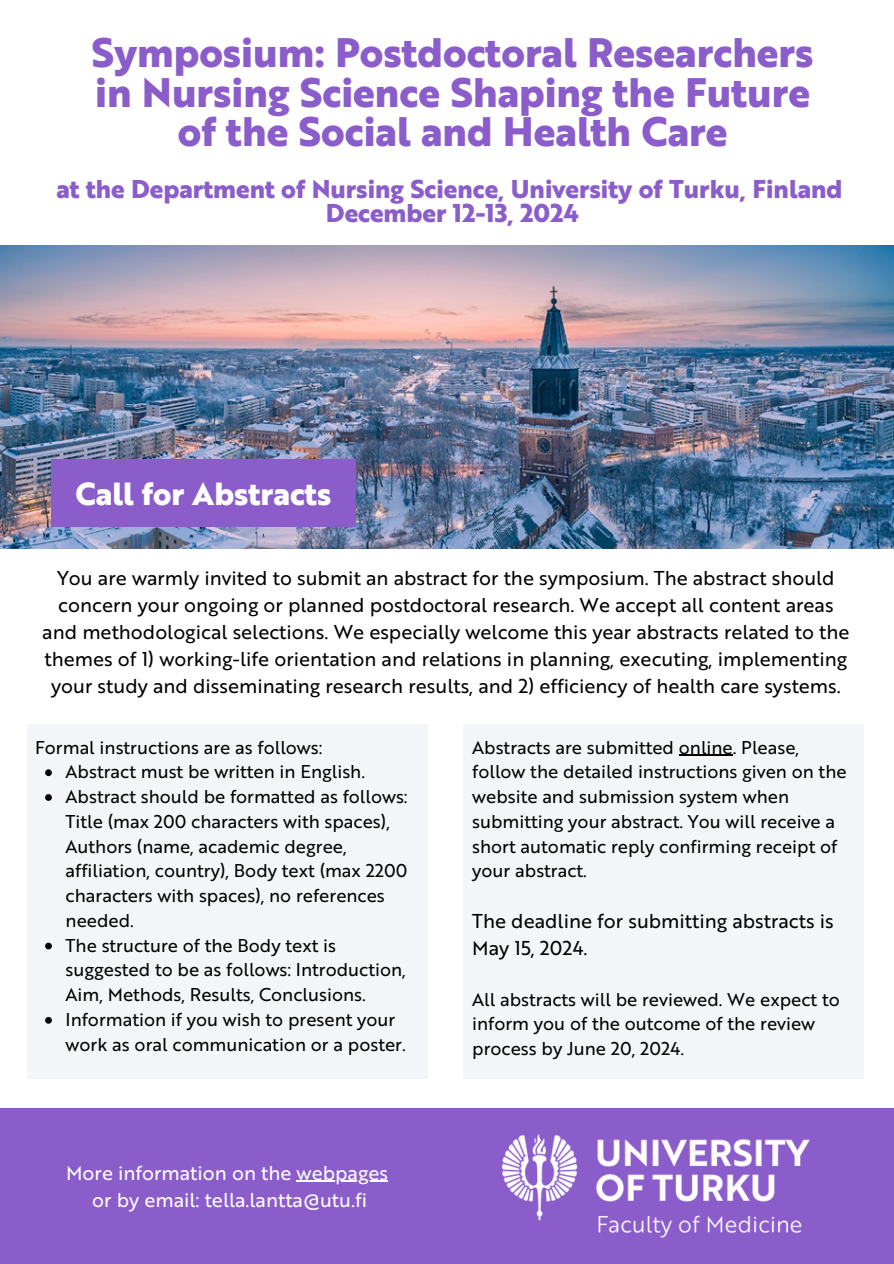
<style>
.page{position:relative;width:894px;height:1264px;background:#fff}
.page>*{position:absolute;margin:0;border:0;box-sizing:border-box;transform-origin:0 0}
.t1{font:700 40.05px/39.3px "Brother 1816 Extra";color:#8b5dcb;text-align:center}
.t2{font:700 31.05px "Brother 1816 Extra";color:#fff}
.t3{font:700 25.05px/24.8px "Brother 1816 Extra";color:#8b5dcb;text-align:center}
.t4{font:19.5px/27px "Brother 1816 Regular";color:#000;text-align:center}
.t5{font:19.5px "Brother 1816 Regular";color:#fff}
.t6{font:18px/24.8px "Brother 1816 Regular";color:#000}
</style>
<div class="page">
<div style="left:0;top:1107px;width:893px;height:156px;background:#8b5dcb"></div>
<img style="left:0;top:246px;width:893px;height:302px">
<div style="left:51px;top:459px;width:304px;height:67px;background:#8b5dcb"></div>
<div style="left:27px;top:724px;width:400px;height:355px;background:#f3f5f8"></div>
<div style="left:463px;top:724px;width:400px;height:355px;background:#f3f5f8"></div>
<img style="left:501px;top:1134px;width:309px;height:104px">
<svg style="left:45px;top:769px;width:7px;height:7px"></svg>
<svg style="left:45px;top:794px;width:7px;height:6px"></svg>
<svg style="left:45px;top:942px;width:7px;height:7px"></svg>
<svg style="left:45px;top:1017px;width:7px;height:6px"></svg>
<hr style="left:678px;top:754px;width:54px;height:1px;background:#000">
<hr style="left:296px;top:1180px;width:92px;height:1px;background:#fff">
<h2 class="t1" style="left:92px;top:31px;width:723px">Symposium: Postdoctoral Researchers in Nursing Science Shaping the Future of the Social and Health Care</h2>
<p class="t3" style="left:56px;top:175px;width:787px">at the Department of Nursing Science, University of Turku, Finland<br>December 12-13, 2024</p>
<p class="t2" style="left:75px;top:471px;width:257px">Call for Abstracts</p>
<p class="t4" style="left:42px;top:562px;width:808px">You are warmly invited to submit an abstract for the symposium. The abstract should concern your ongoing or planned postdoctoral research. We accept all content areas and methodological selections. We especially welcome this year abstracts related to the themes of 1) working-life orientation and relations in planning, executing, implementing your study and disseminating research results, and 2) efficiency of health care systems.</p>
<p class="t6" style="left:35px;top:733px;width:289px">Formal instructions are as follows:</p>
<p class="t6" style="left:66px;top:758px;width:301px">Abstract must be written in English.</p>
<p class="t6" style="left:66px;top:783px;width:343px">Abstract should be formatted as follows:<br>Title (max 200 characters with spaces), Authors (name, academic degree, affiliation, country), Body text (max 2200 characters with spaces), no references needed.</p>
<p class="t6" style="left:66px;top:931px;width:342px">The structure of the Body text is suggested to be as follows: Introduction,<br>Aim, Methods, Results, Conclusions.</p>
<p class="t6" style="left:66px;top:1005px;width:341px">Information if you wish to present your work as oral communication or a poster.</p>
<p class="t5" style="left:66px;top:1158px;width:323px">More information on the webpages</p>
<p class="t5" style="left:92px;top:1185px;width:276px">or by email: tella.lantta@utu.fi</p>
<p class="t6" style="left:472px;top:733px;width:376px">Abstracts are submitted online. Please, follow the detailed instructions given on the website and submission system when submitting your abstract. You will receive a short automatic reply confirming receipt of your abstract.</p>
<p class="t4" style="left:472px;top:906px;width:363px;text-align:left">The deadline for submitting abstracts is<br>May 15, 2024.</p>
<p class="t6" style="left:472px;top:985px;width:369px">All abstracts will be reviewed. We expect to inform you of the outcome of the review process by June 20, 2024.</p>
</div>
